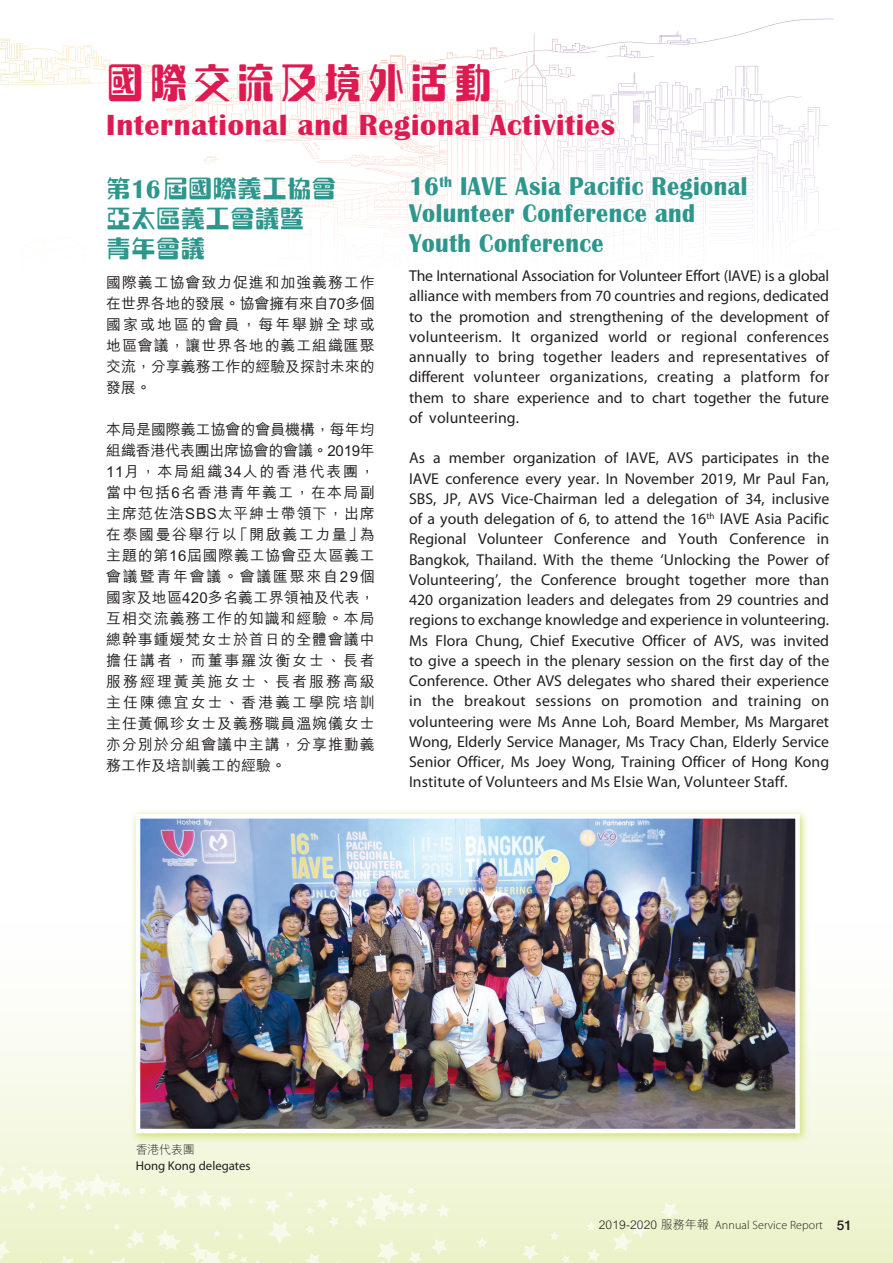
<style>
.page{position:relative;width:893px;height:1263px;background:#fff}
.page>*{position:absolute;margin:0;border:0;box-sizing:border-box;transform-origin:0 0}
.t1{font:700 42px "M Computer HK";letter-spacing:.15em;color:#de1a52;scale:.9 1}
.t2{font:700 30px "Britannic";letter-spacing:.025em;color:#de1a52}
.t3{font:700 26.4px/27px "Britannic";letter-spacing:.02em;color:#2d978d;scale:.91 1}
.t4{font:700 24.75px/30px "M Computer HK";color:#2d978d}
.t5{font:15.75px/20.2px "Myriad Pro";letter-spacing:.01em;color:#231f20;text-align:justify}
.t6{font:500 15px/21px "M Hei HK";letter-spacing:.055em;color:#231f20;text-align:justify}
.t7{font:12.75px "Myriad Pro";color:#231f20}
.t8{font:300 12px "Myriad Pro";letter-spacing:.01em;color:#231f20}
.t9{font:300 12px "M Hei HK";letter-spacing:-.02em;color:#231f20}
.s1{font-family:"Britannic";font-size:26.4px}
.s2{font-family:"M Hei HK"}
.s3{font-family:"Helvetica Neue";font-weight:500;font-size:13.5px}
</style>
<div class="page">
<svg style="left:0;top:18px;width:834px;height:63px"></svg>
<svg style="left:317px;top:33px;width:511px;height:206px"></svg>
<svg style="left:0;top:18px;width:16px;height:49px"></svg>
<div style="left:0;top:689px;width:893px;height:574px;background:linear-gradient(to bottom,#fff,#f0f5d5)"></div>
<svg style="left:408px;top:1252px;width:14px;height:11px"></svg>
<svg style="left:550px;top:1231px;width:9px;height:10px"></svg>
<svg style="left:612px;top:1221px;width:36px;height:31px"></svg>
<svg style="left:476px;top:1237px;width:12px;height:11px"></svg>
<svg style="left:113px;top:1223px;width:7px;height:8px"></svg>
<svg style="left:661px;top:1202px;width:18px;height:18px"></svg>
<svg style="left:586px;top:1221px;width:10px;height:10px"></svg>
<svg style="left:305px;top:1252px;width:44px;height:11px"></svg>
<svg style="left:561px;top:1254px;width:9px;height:9px"></svg>
<svg style="left:375px;top:1241px;width:24px;height:22px"></svg>
<svg style="left:521px;top:1244px;width:18px;height:17px"></svg>
<svg style="left:431px;top:1239px;width:17px;height:16px"></svg>
<svg style="left:587px;top:1248px;width:14px;height:14px"></svg>
<svg style="left:437px;top:1204px;width:13px;height:13px"></svg>
<svg style="left:196px;top:1189px;width:37px;height:22px"></svg>
<svg style="left:138px;top:1187px;width:8px;height:8px"></svg>
<svg style="left:248px;top:1198px;width:7px;height:7px"></svg>
<svg style="left:265px;top:1198px;width:15px;height:16px"></svg>
<svg style="left:286px;top:1191px;width:8px;height:7px"></svg>
<svg style="left:158px;top:1186px;width:31px;height:23px"></svg>
<svg style="left:0;top:1162px;width:131px;height:49px;background:#f2f6dc"></svg>
<svg style="left:58px;top:1255px;width:16px;height:8px"></svg>
<svg style="left:37px;top:1261px;width:7px;height:2px"></svg>
<svg style="left:160px;top:1261px;width:6px;height:2px"></svg>
<svg style="left:156px;top:1229px;width:25px;height:22px"></svg>
<svg style="left:112px;top:1256px;width:21px;height:7px"></svg>
<svg style="left:0;top:1241px;width:11px;height:20px"></svg>
<svg style="left:88px;top:1249px;width:7px;height:6px"></svg>
<svg style="left:305px;top:1197px;width:34px;height:37px"></svg>
<svg style="left:126px;top:1229px;width:19px;height:20px"></svg>
<svg style="left:346px;top:1187px;width:82px;height:41px;background:#f1f5d8"></svg>
<svg style="left:190px;top:1221px;width:106px;height:42px;background:#eef3cf"></svg>
<svg style="left:130px;top:808px;width:680px;height:335px"></svg>
<img style="left:141px;top:819px;width:654px;height:309px">
<div style="left:136px;top:814px;width:664px;height:319px;border:4px solid #fff"></div>
<h1 class="t1" style="left:106px;top:62px;width:430px">國際交流及境外活動</h1>
<h2 class="t2" style="left:106px;top:108px;width:510px">International and Regional Activities</h2>
<h3 class="t3" style="left:409px;top:173px;width:373px">16<sup>th</sup> IAVE Asia Pacific Regional<br>Volunteer Conference and</h3>
<h3 class="t3" style="left:409px;top:230px;width:215px">Youth Conference</h3>
<p class="t5" style="left:409px;top:266px;width:422px">The International Association for Volunteer Effort (IAVE) is a global alliance with members from 70 countries and regions, dedicated to the promotion and strengthening of the development of volunteerism. It organized world or regional conferences annually to bring together leaders and representatives of different volunteer organizations, creating a platform for them to share experience and to chart together the future of volunteering.</p>
<p class="t5" style="left:409px;top:448px;width:422px">As a member organization of IAVE, AVS participates in the IAVE conference every year. In November 2019, Mr Paul Fan, SBS, JP, AVS Vice-Chairman led a delegation of 34, inclusive of a youth delegation of 6, to attend the 16<sup>th</sup> IAVE Asia Pacific Regional Volunteer Conference and Youth Conference in Bangkok, Thailand. With the theme ‘Unlocking the Power of Volunteering’, the Conference brought together more than 420 organization leaders and delegates from 29 countries and regions to exchange knowledge and experience in volunteering.<br>Ms Flora Chung, Chief Executive Officer of AVS, was invited to give a speech in the plenary session on the first day of the Conference. Other AVS delegates who shared their experience in the breakout sessions on promotion and training on volunteering were Ms Anne Loh, Board Member, Ms Margaret Wong, Elderly Service Manager, Ms Tracy Chan, Elderly Service Senior Officer, Ms Joey Wong, Training Officer of Hong Kong Institute of Volunteers and Ms Elsie Wan, Volunteer Staff.</p>
<h3 class="t4" style="left:106px;top:174px;width:231px">第<span class="s1">16</span>屆國際義工協會亞太區義工會議暨<br>青年會議</h3>
<p class="t6" style="left:106px;top:270px;width:270px">國際義工協會致力促進和加強義務工作在世界各地的發展。協會擁有來自70多個國家或地區的會員，每年舉辦全球或地區會議，讓世界各地的義工組織匯聚交流，分享義務工作的經驗及探討未來的發展。</p>
<p class="t6" style="left:106px;top:417px;width:270px">本局是國際義工協會的會員機構，每年均組織香港代表團出席協會的會議。2019年11月，本局組織34人的香港代表團，當中包括6名香港青年義工，在本局副主席范佐浩SBS太平紳士帶領下，出席在泰國曼谷舉行以「開啟義工力量」為主題的第16屆國際義工協會亞太區義工會議暨青年會議。會議匯聚來自29個國家及地區420多名義工界領袖及代表，互相交流義務工作的知識和經驗。本局總幹事鍾媛梵女士於首日的全體會議中擔任講者，而董事羅汝衡女士、長者服務經理黃美施女士、長者服務高級主任陳德宜女士、香港義工學院培訓主任黃佩珍女士及義務職員溫婉儀女士亦分別於分組會議中主講，分享推動義務工作及培訓義工的經驗。</p>
<p class="t9" style="left:136px;top:1143px;width:61px">香港代表團</p>
<p class="t7" style="left:136px;top:1159px;width:116px">Hong Kong delegates</p>
<p class="t8" style="left:599px;top:1218px;width:255px"><span class="s2">2019-2020 服務年報</span> Annual Service Report <span class="s3">51</span></p>
</div>
